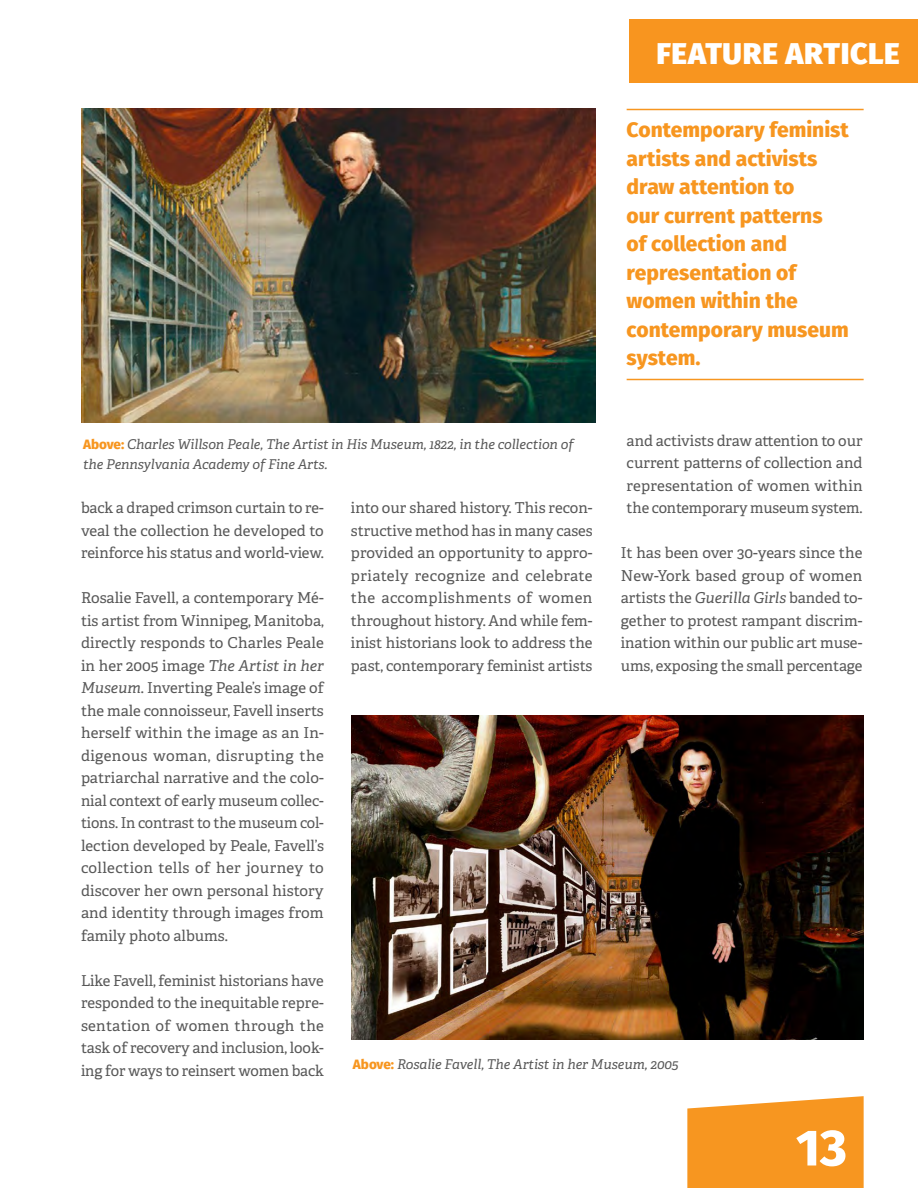
<style>
.page{position:relative;width:918px;height:1188px;background:#fff}
.page>*{position:absolute;margin:0;border:0;box-sizing:border-box;transform-origin:0 0}
.t1{font:800 51px "Fira Sans";color:#fff}
.t2{font:800 30px "Fira Sans";letter-spacing:.02em;color:#fff}
.t3{font:800 21px/28.5px "Fira Sans";color:#f79620}
.t4{font:15px/22.5px "Adelle";color:#585858;text-align:justify}
.t5{font:italic 13.5px/19.5px "Adelle";color:#585858}
.s1{font-style:italic}
.s2{font-family:"Fira Sans";font-weight:800;font-style:normal;color:#f79620}
</style>
<div class="page">
<svg style="left:687px;top:1096px;width:177px;height:92px;background:#f79d30"></svg>
<div style="left:630px;top:19px;width:288px;height:63px;background:#f8951f"></div>
<img style="left:81px;top:108px;width:514px;height:315px">
<hr style="left:627px;top:109px;width:237px;height:1px;background:#f79620">
<hr style="left:627px;top:379px;width:237px;height:1px;background:#f79620">
<img style="left:351px;top:716px;width:513px;height:324px">
<h2 class="t2" style="left:656px;top:32px;width:245px">FEATURE ARTICLE</h2>
<h3 class="t3" style="left:627px;top:114px;width:224px">Contemporary feminist artists and activists draw attention to<br>our current patterns<br>of collection and representation of women within the contemporary museum system.</h3>
<p class="t4" style="left:627px;top:428px;width:237px">and activists draw attention to our current patterns of collection and representation of women within the contemporary museum system.</p>
<p class="t4" style="left:621px;top:541px;width:243px">It has been over 30-years since the New-York based group of women artists the <span class="s1">Guerilla Girls</span> banded to&shy;gether to protest rampant discrim&shy;ination within our public art muse&shy;ums, exposing the small percentage</p>
<p class="t5" style="left:83px;top:434px;width:492px"><span class="s2">Above:</span> Charles Willson Peale, The Artist in His Museum, 1822, in the collection of the Pennsylvania Academy of Fine Arts.</p>
<p class="t4" style="left:81px;top:496px;width:244px">back a draped crimson curtain to re&shy;veal the collection he developed to reinforce his status and world-view.</p>
<p class="t4" style="left:81px;top:586px;width:244px">Rosalie Favell, a contemporary Mé&shy;tis artist from Winnipeg, Manitoba, directly responds to Charles Peale in her 2005 image <span class="s1">The Artist in her Museum</span>. Inverting Peale’s image of the male connoisseur, Favell inserts herself within the image as an In&shy;digenous woman, disrupting the patriarchal narrative and the colo&shy;nial context of early museum collec&shy;tions. In contrast to the museum col&shy;lection developed by Peale, Favell’s collection tells of her journey to discover her own personal history and identity through images from family photo albums.</p>
<p class="t4" style="left:81px;top:968px;width:244px">Like Favell, feminist historians have responded to the inequitable repre&shy;sentation of women through the task of recovery and inclusion, look&shy;ing for ways to reinsert women back</p>
<p class="t4" style="left:351px;top:496px;width:243px">into our shared history. This recon&shy;structive method has in many cases provided an opportunity to appro&shy;priately recognize and celebrate the accomplishments of women throughout history. And while fem&shy;inist historians look to address the past, contemporary feminist artists</p>
<p class="t5" style="left:353px;top:1054px;width:327px"><span class="s2">Above:</span> Rosalie Favell, The Artist in her Museum, 2005</p>
<h1 class="t1" style="left:796px;top:1103px;width:52px">13</h1>
</div>
